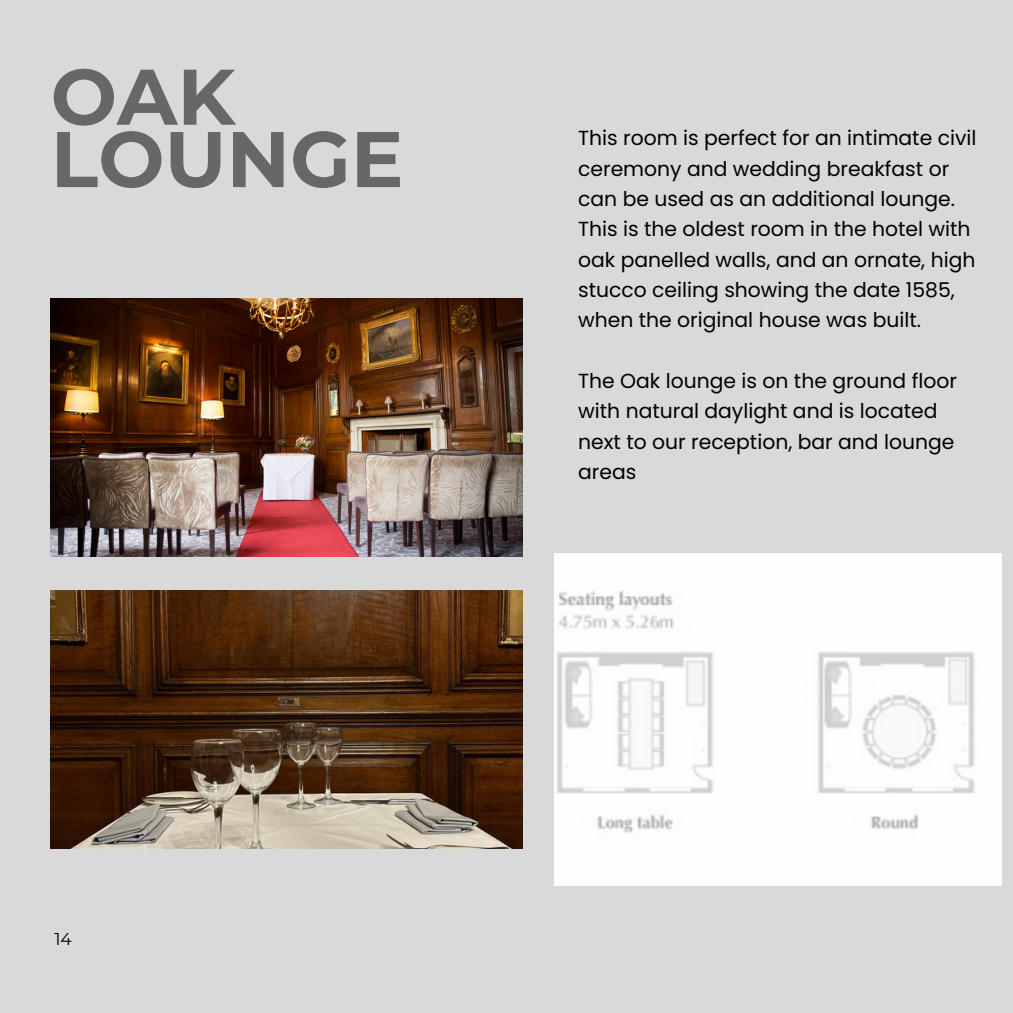
<style>
.page{position:relative;width:1013px;height:1013px;background:#fff}
.page>*{position:absolute;margin:0;border:0;box-sizing:border-box;transform-origin:0 0}
.t1{font:700 78.62px "Montserrat";color:#676767}
.t2{font:20.38px/30.4px "Poppins";color:#000001}
.t3{font:17.12px "Montserrat";color:#000001}
</style>
<div class="page">
<div style="left:0;top:0;width:1012px;height:1012px;background:#d9d9d9"></div>
<img style="left:51px;top:298px;width:472px;height:258px">
<img style="left:51px;top:590px;width:472px;height:258px">
<img style="left:554px;top:553px;width:447px;height:332px">
<p class="t1" style="left:51px;top:49px;width:186px">OAK</p>
<p class="t1" style="left:51px;top:111px;width:354px">LOUNGE</p>
<p class="t2" style="left:578px;top:123px;width:399px">This room is perfect for an intimate civil ceremony and wedding breakfast or can be used as an additional lounge.</p>
<p class="t2" style="left:578px;top:214px;width:399px">This is the oldest room in the hotel with oak panelled walls, and an ornate, high stucco ceiling showing the date 1585, when the original house was built.</p>
<p class="t2" style="left:578px;top:366px;width:380px">The Oak lounge is on the ground floor with natural daylight and is located next to our reception, bar and lounge areas</p>
<p class="t3" style="left:54px;top:928px;width:19px">14</p>
</div>
